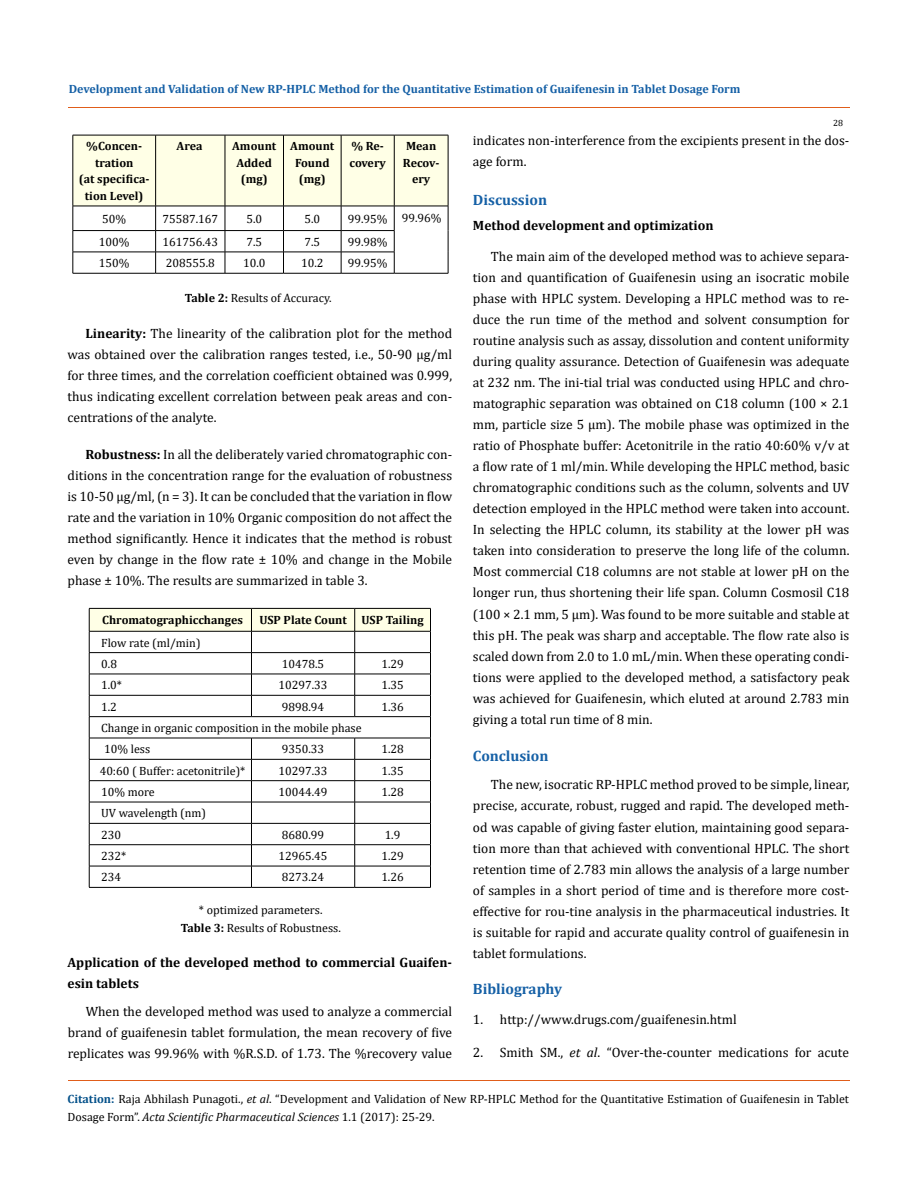
<style>
.page{position:relative;width:917px;height:1190px;background:#fff}
.page>*{position:absolute;margin:0;border:0;box-sizing:border-box;transform-origin:0 0}
.t1{font:700 15px "Cambria";color:#1560a6}
.t2{font:13.5px/21px "Cambria";color:#000;text-align:justify}
.t3{font:700 13.5px/21px "Cambria";color:#000}
.t4{font:12px/21.3px "Cambria";color:#000}
.t5{font:700 12px/16.5px "Cambria";color:#000;text-align:center}
.t6{font:700 12px "Cambria";color:#1560a6}
.t7{font:9px "Cambria";color:#000}
.s1{font-weight:700}
.s2{font-style:italic}
.s3{font-weight:700;color:#035089}
</style>
<div class="page">
<svg style="left:73px;top:135px;width:376px;height:138px"></svg>
<hr style="left:73px;top:273px;width:83px;height:1px;background:#000">
<hr style="left:156px;top:273px;width:69px;height:1px;background:#000">
<hr style="left:225px;top:273px;width:58px;height:1px;background:#000">
<hr style="left:283px;top:273px;width:58px;height:1px;background:#000">
<hr style="left:341px;top:273px;width:53px;height:1px;background:#000">
<hr style="left:394px;top:273px;width:54px;height:1px;background:#000">
<svg style="left:89px;top:608px;width:342px;height:279px"></svg>
<hr style="left:89px;top:887px;width:162px;height:1px;background:#000">
<hr style="left:251px;top:887px;width:104px;height:1px;background:#000">
<hr style="left:355px;top:887px;width:75px;height:1px;background:#000">
<hr style="left:68px;top:108px;width:781px;height:1px;background:#e05d1a">
<hr style="left:68px;top:1080px;width:781px;height:1px;background:#e05d1a">
<p class="t6" style="left:69px;top:81px;width:673px">Development and Validation of New RP-HPLC Method for the Quantitative Estimation of Guaifenesin in Tablet Dosage Form</p>
<p class="t7" style="left:833px;top:118px;width:11px">28</p>
<p class="t5" style="left:79px;top:138px;width:72px">%Concen&shy;tration<br>(at specifica&shy;tion Level)</p>
<p class="t5" style="left:177px;top:138px;width:27px">Area</p>
<p class="t5" style="left:232px;top:138px;width:46px">Amount<br>Added (mg)</p>
<p class="t5" style="left:290px;top:138px;width:46px">Amount<br>Found (mg)</p>
<p class="t5" style="left:349px;top:138px;width:38px;text-align:left">% Re&shy;covery</p>
<p class="t5" style="left:403px;top:138px;width:38px">Mean<br>Recov&shy;ery</p>
<p class="t4" style="left:102px;top:208px;width:25px">50%</p>
<p class="t4" style="left:162px;top:208px;width:57px">75587.167</p>
<p class="t4" style="left:246px;top:208px;width:17px">5.0</p>
<p class="t4" style="left:304px;top:208px;width:17px">5.0</p>
<p class="t4" style="left:348px;top:208px;width:41px">99.95%</p>
<p class="t4" style="left:99px;top:231px;width:32px">100%</p>
<p class="t4" style="left:162px;top:231px;width:57px">161756.43</p>
<p class="t4" style="left:246px;top:231px;width:17px">7.5</p>
<p class="t4" style="left:304px;top:231px;width:17px">7.5</p>
<p class="t4" style="left:348px;top:231px;width:41px">99.98%</p>
<p class="t4" style="left:99px;top:252px;width:32px">150%</p>
<p class="t4" style="left:166px;top:252px;width:50px">208555.8</p>
<p class="t4" style="left:243px;top:252px;width:24px">10.0</p>
<p class="t4" style="left:301px;top:252px;width:24px">10.2</p>
<p class="t4" style="left:348px;top:252px;width:41px">99.95%</p>
<p class="t4" style="left:402px;top:207px;width:41px">99.96%</p>
<p class="t4" style="left:185px;top:287px;width:148px"><span class="s1">Table 2:</span> Results of Accuracy.</p>
<p class="t2" style="left:68px;top:322px;width:386px;text-indent:18px"><span class="s1">Linearity:</span> The linearity of the calibration plot for the method was obtained over the calibration ranges tested, i.e., 50-90 μg/ml for three times, and the correlation coefficient obtained was 0.999, thus indicating excellent correlation between peak areas and con&shy;centrations of the analyte.</p>
<p class="t2" style="left:67px;top:443px;width:386px;text-indent:18px"><span class="s1">Robustness:</span> In all the deliberately varied chromatographic con&shy;ditions in the concentration range for the evaluation of robustness is 10-50 µg/ml, (n = 3). It can be concluded that the variation in flow rate and the variation in 10% Organic composition do not affect the method significantly. Hence it indicates that the method is robust even by change in the flow rate ± 10% and change in the Mobile phase ± 10%. The results are summarized in table 3.</p>
<p class="t5" style="left:102px;top:611px;width:142px">Chromatographicchanges</p>
<p class="t5" style="left:259px;top:611px;width:166px">USP Plate Count USP Tailing</p>
<p class="t4" style="left:101px;top:632px;width:101px">Flow rate (ml/min)<br>0.8</p>
<p class="t4" style="left:282px;top:653px;width:44px">10478.5</p>
<p class="t4" style="left:381px;top:653px;width:24px">1.29</p>
<p class="t4" style="left:101px;top:674px;width:22px">1.0*</p>
<p class="t4" style="left:278px;top:674px;width:50px">10297.33</p>
<p class="t4" style="left:381px;top:674px;width:24px">1.35</p>
<p class="t4" style="left:101px;top:696px;width:17px">1.2</p>
<p class="t4" style="left:282px;top:696px;width:44px">9898.94</p>
<p class="t4" style="left:381px;top:696px;width:24px">1.36</p>
<p class="t4" style="left:101px;top:717px;width:262px">Change in organic composition in the mobile phase<br>10% less</p>
<p class="t4" style="left:282px;top:738px;width:44px">9350.33</p>
<p class="t4" style="left:381px;top:738px;width:24px">1.28</p>
<p class="t4" style="left:100px;top:760px;width:147px">40:60 ( Buffer: acetonitrile)*</p>
<p class="t4" style="left:278px;top:760px;width:50px">10297.33</p>
<p class="t4" style="left:381px;top:760px;width:24px">1.35</p>
<p class="t4" style="left:101px;top:781px;width:55px">10% more</p>
<p class="t4" style="left:278px;top:781px;width:50px">10044.49</p>
<p class="t4" style="left:381px;top:781px;width:24px">1.28</p>
<p class="t4" style="left:101px;top:802px;width:106px">UV wavelength (nm)<br>230</p>
<p class="t4" style="left:282px;top:824px;width:44px">8680.99</p>
<p class="t4" style="left:384px;top:824px;width:17px">1.9</p>
<p class="t4" style="left:101px;top:845px;width:27px">232*</p>
<p class="t4" style="left:278px;top:845px;width:50px">12965.45</p>
<p class="t4" style="left:381px;top:845px;width:24px">1.29</p>
<p class="t4" style="left:101px;top:866px;width:21px">234</p>
<p class="t4" style="left:282px;top:866px;width:44px">8273.24</p>
<p class="t4" style="left:381px;top:866px;width:24px">1.26</p>
<p class="t4" style="left:181px;top:901px;width:162px;line-height:18px;text-align:center">* optimized parameters.<br><span class="s1">Table 3:</span> Results of Robustness.</p>
<p class="t3" style="left:68px;top:951px;width:386px">Application of the developed method to commercial Guaifen&shy;esin tablets</p>
<p class="t2" style="left:68px;top:1001px;width:386px;text-indent:18px">When the developed method was used to analyze a commercial brand of guaifenesin tablet formulation, the mean recovery of five replicates was 99.96% with %R.S.D. of 1.73. The %recovery value</p>
<p class="t2" style="left:473px;top:130px;width:378px">indicates non-interference from the excipients present in the dos&shy;age form.</p>
<p class="t1" style="left:473px;top:189px;width:76px">Discussion</p>
<p class="t3" style="left:473px;top:214px;width:242px">Method development and optimization</p>
<p class="t2" style="left:473px;top:246px;width:378px;text-indent:18px">The main aim of the developed method was to achieve separa&shy;tion and quantification of Guaifenesin using an isocratic mobile phase with HPLC system. Developing a HPLC method was to re&shy;duce the run time of the method and solvent consumption for routine analysis such as assay, dissolution and content uniformity during quality assurance. Detection of Guaifenesin was adequate at 232 nm. The ini-tial trial was conducted using HPLC and chro&shy;matographic separation was obtained on C18 column (100 × 2.1 mm, particle size 5 μm). The mobile phase was optimized in the ratio of Phosphate buffer: Acetonitrile in the ratio 40:60% v/v at a flow rate of 1 ml/min. While developing the HPLC method, basic chromatographic conditions such as the column, solvents and UV detection employed in the HPLC method were taken into account.<br>In selecting the HPLC column, its stability at the lower pH was taken into consideration to preserve the long life of the column.<br>Most commercial C18 columns are not stable at lower pH on the longer run, thus shortening their life span. Column Cosmosil C18 (100 × 2.1 mm, 5 μm). Was found to be more suitable and stable at this pH. The peak was sharp and acceptable. The flow rate also is scaled down from 2.0 to 1.0 mL/min. When these operating condi&shy;tions were applied to the developed method, a satisfactory peak was achieved for Guaifenesin, which eluted at around 2.783 min giving a total run time of 8 min.</p>
<p class="t1" style="left:473px;top:745px;width:77px">Conclusion</p>
<p class="t2" style="left:473px;top:774px;width:378px;text-indent:18px">The new, isocratic RP-HPLC method proved to be simple, linear, precise, accurate, robust, rugged and rapid. The developed meth&shy;od was capable of giving faster elution, maintaining good separa&shy;tion more than that achieved with conventional HPLC. The short retention time of 2.783 min allows the analysis of a large number of samples in a short period of time and is therefore more cost&shy;effective for rou-tine analysis in the pharmaceutical industries. It is suitable for rapid and accurate quality control of guaifenesin in tablet formulations.</p>
<p class="t1" style="left:473px;top:977px;width:91px">Bibliography</p>
<p class="t2" style="left:473px;top:1008px;width:265px">1. http://www.drugs.com/guaifenesin.html</p>
<p class="t2" style="left:473px;top:1041px;width:377px">2. Smith SM., <span class="s2">et al</span>. “Over-the-counter medications for acute</p>
<p class="t4" style="left:67px;top:1089px;width:783px;line-height:18px"><span class="s3">Citation:</span> Raja Abhilash Punagoti., <span class="s2">et al</span>. “Development and Validation of New RP-HPLC Method for the Quantitative Estimation of Guaifenesin in Tablet<br>Dosage Form”. <span class="s2">Acta Scientific Pharmaceutical Sciences</span> 1.1 (2017): 25-29.</p>
</div>
